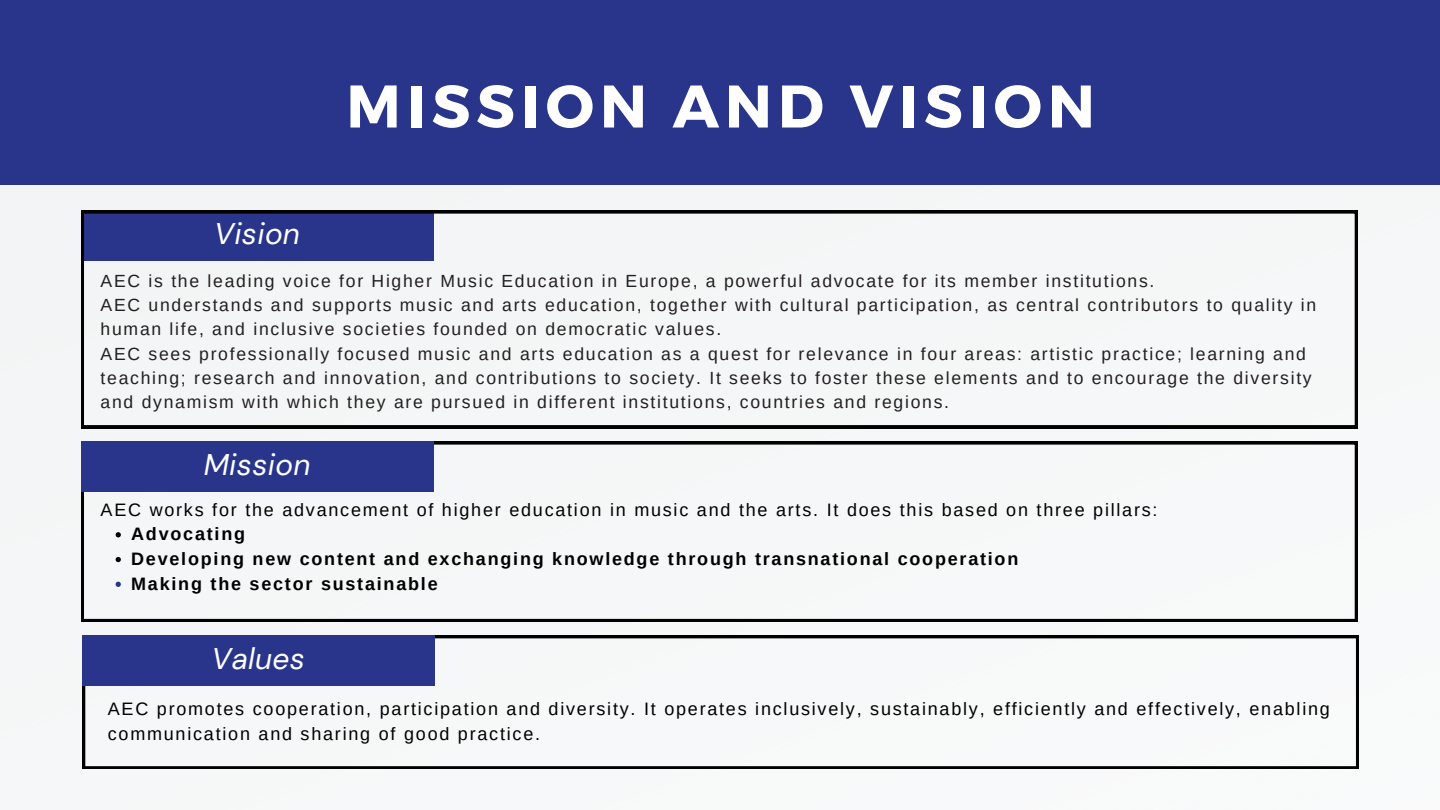
<style>
.page{position:relative;width:1440px;height:810px;background:#fff}
.page>*{position:absolute;margin:0;border:0;box-sizing:border-box;transform-origin:0 0}
.t1{font:700 60px "Montserrat";letter-spacing:.1em;color:#fff}
.t2{font:italic 29.8px "DM Sans";letter-spacing:.01em;color:#fff}
.t3{font:18px/24.8px "Arimo";letter-spacing:.1em;color:#000}
.t4{font:700 18px "Arimo";letter-spacing:.1em;color:#000}
.t5{font:17.6px/24.2px "Arimo";letter-spacing:.1em;color:#231f20}
</style>
<div class="page">
<div style="left:0;top:185px;width:1358px;height:425px;background:#f3f5f6"></div>
<div style="left:0;top:0;width:1440px;height:185px;background:#29358b"></div>
<svg style="left:81px;top:211px;width:1277px;height:217px"></svg>
<div style="left:81px;top:442px;width:1277px;height:180px;background:#f6f7f8"></div>
<div style="left:81px;top:442px;width:352px;height:50px;background:#29358b"></div>
<svg style="left:116px;top:532px;width:5px;height:5px"></svg>
<svg style="left:116px;top:557px;width:5px;height:5px"></svg>
<svg style="left:116px;top:582px;width:5px;height:5px"></svg>
<svg style="left:82px;top:635px;width:1277px;height:134px"></svg>
<div style="left:82px;top:635px;width:353px;height:51px;background:#29358b"></div>
<p class="t2" style="left:214px;top:215px;width:87px">Vision</p>
<p class="t1" style="left:346px;top:67px;width:750px">MISSION AND VISION</p>
<p class="t5" style="left:101px;top:269px;width:1055px">AEC is the leading voice for Higher Music Education in Europe, a powerful advocate for its member institutions.</p>
<p class="t5" style="left:101px;top:293px;width:1217px">AEC understands and supports music and arts education, together with cultural participation, as central contributors to quality in human life, and inclusive societies founded on democratic values.</p>
<p class="t5" style="left:101px;top:341px;width:1213px">AEC sees professionally focused music and arts education as a quest for relevance in four areas: artistic practice; learning and teaching; research and innovation, and contributions to society. It seeks to foster these elements and to encourage the diversity and dynamism with which they are pursued in different institutions, countries and regions.</p>
<p class="t2" style="left:204px;top:446px;width:108px">Mission</p>
<p class="t3" style="left:101px;top:497px;width:1058px">AEC works for the advancement of higher education in music and the arts. It does this based on three pillars:</p>
<p class="t4" style="left:131px;top:524px;width:115px">Advocating</p>
<p class="t4" style="left:131px;top:549px;width:889px">Developing new content and exchanging knowledge through transnational cooperation</p>
<p class="t4" style="left:131px;top:574px;width:308px">Making the sector sustainable</p>
<p class="t2" style="left:212px;top:640px;width:95px">Values</p>
<p class="t3" style="left:108px;top:697px;width:1224px">AEC promotes cooperation, participation and diversity. It operates inclusively, sustainably, efficiently and effectively, enabling communication and sharing of good practice.</p>
</div>
